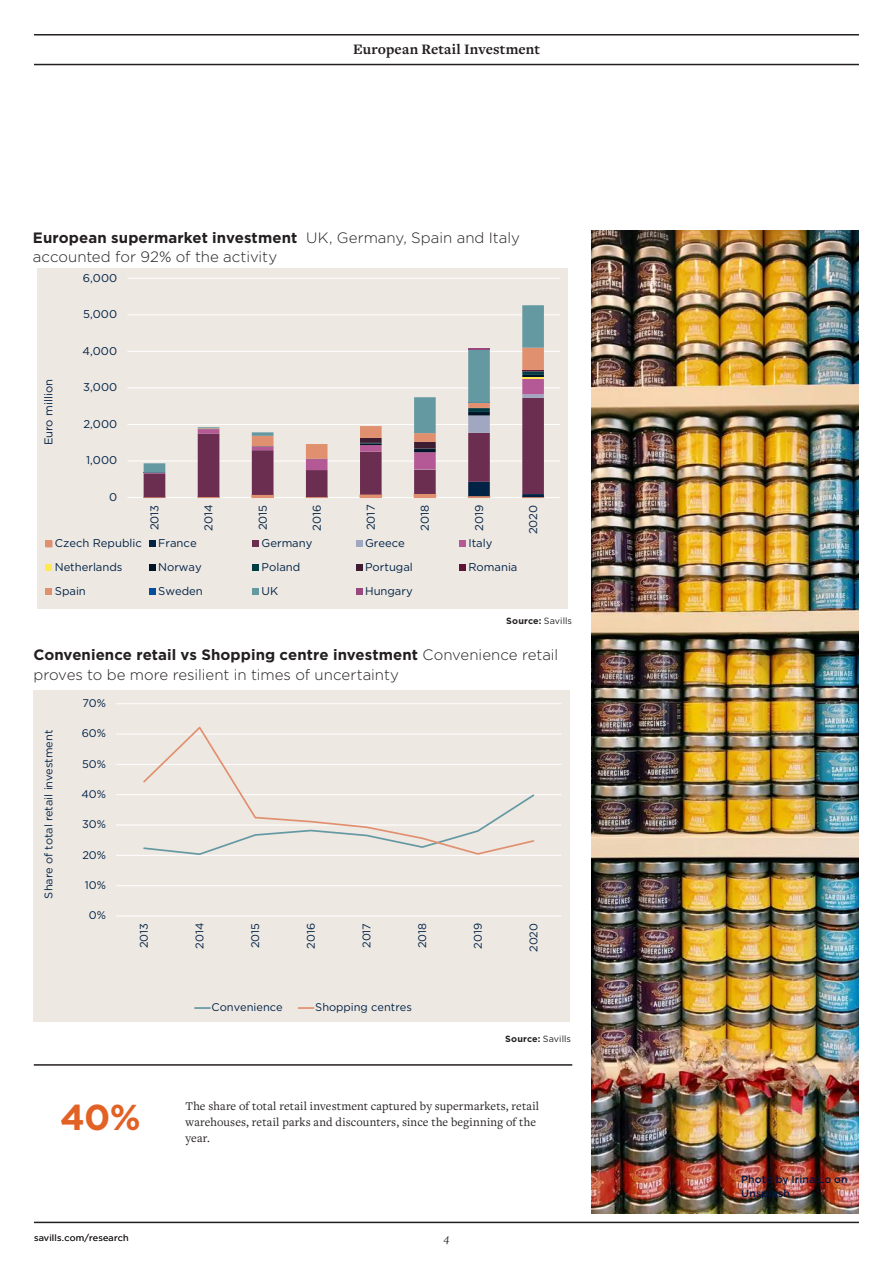
<style>
.page{position:relative;width:893px;height:1263px;background:#fff}
.page>*{position:absolute;margin:0;border:0;box-sizing:border-box;transform-origin:0 0}
.t1{font:700 36px "Gotham";color:#e26125}
.Spotlight_Box_Title{font:300 15px/19.5px "Gotham";letter-spacing:-.005em;color:#231f20}
.Spotlight_Page_2_Slu{font:700 15px "Freight Text Pro";letter-spacing:.01em;color:#231f20}
.Spotlight_Pullquote{font:12.3px/15.8px "Freight Text Pro";letter-spacing:.01em;color:#231f20}
.t2{font:italic 12px "Freight Text Pro";color:#231f20}
.t3{font:11.25px "Gotham";color:#024}
.t4{font:11.1px "Gotham";color:#024}
.Spotlight_caption{font:500 10.5px/14.2px "Gotham";letter-spacing:.015em;color:#001643}
.Spotlight_Credit_Rig{font:700 9px "Gotham";letter-spacing:.02em;color:#231f20}
.t5{font:9px "Gotham";letter-spacing:.02em;color:#231f20}
.s1{font-weight:700}
.s2{font-weight:400}
</style>
<div class="page">
<div style="left:37px;top:268px;width:531px;height:340px;background:#eee8e3"></div>
<hr style="left:127px;top:497px;width:433px;height:1px;background:#fff">
<hr style="left:127px;top:461px;width:433px;height:1px;background:#fff">
<hr style="left:127px;top:424px;width:433px;height:1px;background:#fff">
<hr style="left:127px;top:388px;width:433px;height:1px;background:#fff">
<hr style="left:127px;top:351px;width:433px;height:1px;background:#fff">
<hr style="left:127px;top:314px;width:433px;height:1px;background:#fff">
<hr style="left:127px;top:278px;width:433px;height:1px;background:#fff">
<svg style="left:522px;top:305px;width:22px;height:43px"></svg>
<svg style="left:143px;top:348px;width:401px;height:150px"></svg>
<div style="left:46px;top:540px;width:6px;height:7px;border:1px solid #e1906f"></div>
<svg style="left:149px;top:541px;width:6px;height:6px"></svg>
<svg style="left:253px;top:541px;width:6px;height:6px"></svg>
<svg style="left:356px;top:541px;width:6px;height:6px"></svg>
<svg style="left:460px;top:541px;width:6px;height:6px"></svg>
<svg style="left:46px;top:565px;width:6px;height:6px"></svg>
<svg style="left:149px;top:565px;width:6px;height:6px"></svg>
<svg style="left:253px;top:565px;width:6px;height:6px"></svg>
<svg style="left:356px;top:565px;width:6px;height:6px"></svg>
<svg style="left:460px;top:565px;width:6px;height:6px"></svg>
<svg style="left:46px;top:589px;width:6px;height:6px"></svg>
<svg style="left:149px;top:589px;width:6px;height:6px"></svg>
<svg style="left:253px;top:589px;width:6px;height:6px"></svg>
<svg style="left:356px;top:589px;width:6px;height:6px"></svg>
<div style="left:34px;top:690px;width:536px;height:332px;background:#eee8e3"></div>
<hr style="left:116px;top:916px;width:445px;height:1px;background:#fff">
<hr style="left:116px;top:885px;width:445px;height:1px;background:#fff">
<hr style="left:116px;top:855px;width:445px;height:1px;background:#fff">
<hr style="left:116px;top:825px;width:445px;height:1px;background:#fff">
<hr style="left:116px;top:794px;width:445px;height:1px;background:#fff">
<hr style="left:116px;top:764px;width:445px;height:1px;background:#fff">
<hr style="left:116px;top:734px;width:445px;height:1px;background:#fff">
<hr style="left:116px;top:703px;width:445px;height:1px;background:#fff">
<svg style="left:142px;top:726px;width:394px;height:129px"></svg>
<svg style="left:195px;top:1007px;width:15px;height:2px"></svg>
<svg style="left:298px;top:1007px;width:16px;height:2px"></svg>
<hr style="left:34px;top:1222px;width:825px;height:1px;background:#231f20">
<hr style="left:34px;top:64px;width:825px;height:1px;background:#231f20">
<hr style="left:34px;top:34px;width:825px;height:2px;background:#231f20">
<hr style="left:34px;top:1064px;width:538px;height:2px;background:#231f20">
<img style="left:591px;top:231px;width:268px;height:982px">
<p class="Spotlight_Page_2_Slu" style="left:353px;top:39px;width:188px">European Retail Investment</p>
<p class="Spotlight_Box_Title" style="left:33px;top:227px;width:488px"><span class="s1">European supermarket investment</span> UK, Germany, Spain and Italy accounted for 92% of the activity</p>
<p class="t3" style="left:83px;top:271px;width:36px">6,000</p>
<p class="t3" style="left:83px;top:307px;width:35px">5,000</p>
<p class="t3" style="left:41px;top:445px;width:68px;rotate:-90deg">Euro million</p>
<p class="t3" style="left:83px;top:344px;width:36px">4,000</p>
<p class="t3" style="left:83px;top:380px;width:35px">3,000</p>
<p class="t3" style="left:83px;top:417px;width:35px">2,000</p>
<p class="t3" style="left:86px;top:453px;width:32px">1,000</p>
<p class="t3" style="left:109px;top:490px;width:10px">0</p>
<p class="t3" style="left:147px;top:530px;width:27px;rotate:-90deg">2013</p>
<p class="t3" style="left:201px;top:531px;width:28px;rotate:-90deg">2014</p>
<p class="t3" style="left:256px;top:530px;width:27px;rotate:-90deg">2015</p>
<p class="t3" style="left:310px;top:531px;width:28px;rotate:-90deg">2016</p>
<p class="t3" style="left:364px;top:530px;width:27px;rotate:-90deg">2017</p>
<p class="t3" style="left:418px;top:531px;width:27px;rotate:-90deg">2018</p>
<p class="t3" style="left:472px;top:531px;width:28px;rotate:-90deg">2019</p>
<p class="t3" style="left:526px;top:534px;width:31px;rotate:-90deg">2020</p>
<p class="t3" style="left:55px;top:536px;width:89px">Czech Republic</p>
<p class="t3" style="left:158px;top:536px;width:40px">France</p>
<p class="t3" style="left:262px;top:536px;width:52px">Germany</p>
<p class="t3" style="left:365px;top:536px;width:41px">Greece</p>
<p class="t3" style="left:468px;top:536px;width:25px">Italy</p>
<p class="t3" style="left:55px;top:560px;width:69px">Netherlands</p>
<p class="t3" style="left:158px;top:560px;width:45px">Norway</p>
<p class="t3" style="left:262px;top:560px;width:40px">Poland</p>
<p class="t3" style="left:365px;top:560px;width:49px">Portugal</p>
<p class="t3" style="left:468px;top:560px;width:50px">Romania</p>
<p class="t3" style="left:55px;top:584px;width:33px">Spain</p>
<p class="t3" style="left:158px;top:584px;width:46px">Sweden</p>
<p class="t3" style="left:262px;top:584px;width:18px">UK</p>
<p class="t3" style="left:365px;top:584px;width:49px">Hungary</p>
<p class="Spotlight_Credit_Rig" style="left:506px;top:615px;width:67px">Source: <span class="s2">Savills</span></p>
<p class="Spotlight_Box_Title" style="left:33px;top:645px;width:526px"><span class="s1">Convenience retail vs Shopping centre investment</span> Convenience retail proves to be more resilient in times of uncertainty</p>
<p class="t4" style="left:42px;top:898px;width:170px;rotate:-90deg">Share of total retail investment</p>
<p class="t4" style="left:82px;top:696px;width:25px">70%</p>
<p class="t4" style="left:82px;top:726px;width:26px">60%</p>
<p class="t4" style="left:82px;top:757px;width:25px">50%</p>
<p class="t4" style="left:82px;top:787px;width:26px">40%</p>
<p class="t4" style="left:82px;top:817px;width:25px">30%</p>
<p class="t4" style="left:82px;top:848px;width:25px">20%</p>
<p class="t4" style="left:85px;top:878px;width:23px">10%</p>
<p class="t4" style="left:89px;top:908px;width:19px">0%</p>
<p class="t4" style="left:137px;top:948px;width:27px;rotate:-90deg">2013</p>
<p class="t4" style="left:193px;top:949px;width:27px;rotate:-90deg">2014</p>
<p class="t4" style="left:248px;top:948px;width:27px;rotate:-90deg">2015</p>
<p class="t4" style="left:304px;top:949px;width:27px;rotate:-90deg">2016</p>
<p class="t4" style="left:360px;top:948px;width:27px;rotate:-90deg">2017</p>
<p class="t4" style="left:415px;top:948px;width:27px;rotate:-90deg">2018</p>
<p class="t4" style="left:471px;top:949px;width:27px;rotate:-90deg">2019</p>
<p class="t4" style="left:526px;top:952px;width:31px;rotate:-90deg">2020</p>
<p class="t4" style="left:212px;top:1000px;width:73px">Convenience</p>
<p class="t4" style="left:315px;top:1000px;width:98px">Shopping centres</p>
<p class="Spotlight_Credit_Rig" style="left:505px;top:1033px;width:67px">Source: <span class="s2">Savills</span></p>
<p class="t1" style="left:60px;top:1094px;width:82px">40%</p>
<p class="Spotlight_Pullquote" style="left:186px;top:1098px;width:355px">The share of total retail investment captured by supermarkets, retail warehouses, retail parks and discounters, since the beginning of the</p>
<p class="Spotlight_Pullquote" style="left:186px;top:1129px;width:26px">year.</p>
<p class="t5" style="left:34px;top:1232px;width:96px">savills.com/research</p>
<p class="t2" style="left:444px;top:1230px;width:7px">4</p>
<p class="Spotlight_caption" style="left:741px;top:1172px;width:108px">Photo by Irina Lo on<br>Unsplash</p>
</div>
